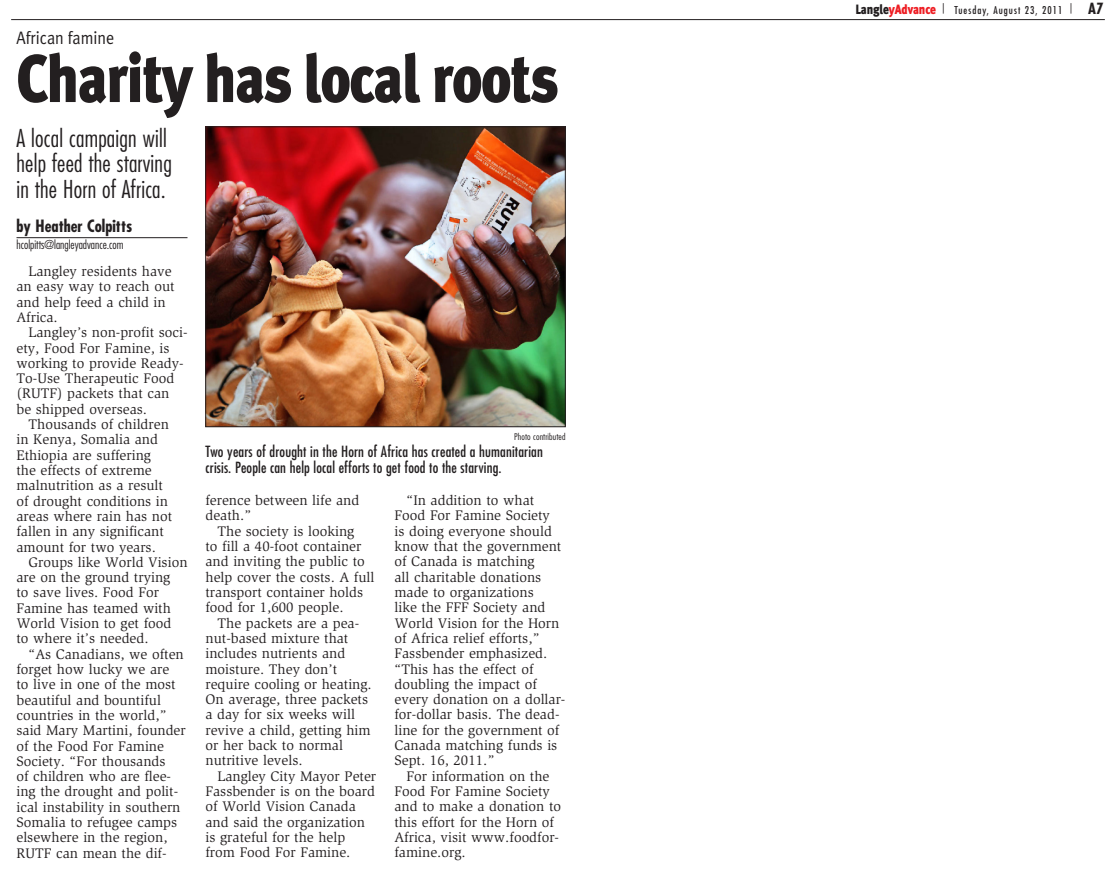
<style>
.page{position:relative;width:1115px;height:869px;background:#fff}
.page>*{position:absolute;margin:0;border:0;box-sizing:border-box;transform-origin:0 0}
.head42{font:900 67.5px "Meta Plus";letter-spacing:-.025em;color:#231f20;scale:.85 1}
.Intro{font:300 condensed 24px/25.5px "Futura";letter-spacing:.01em;color:#231f20}
.Kick{font:18px "Meta Plus Normal";color:#231f20;scale:.9 1}
.byline{font:700 condensed 16.5px "Futura";color:#231f20}
.cutlines{font:condensed 15px/16.5px "Futura";letter-spacing:.01em;color:#231f20}
.bodyrag{font:14.25px/15.3px "Slimbach";color:#231f20}
.bymail{font:300 condensed 12px "Futura";color:#231f20}
.t1{font:condensed 10.5px "Futura";letter-spacing:.1em;color:#231f20}
.Cutby{font:300 condensed 9px "Futura";letter-spacing:.01em;color:#231f20;scale:1.1 1}
.s1{font-family:"Meta Plus";font-weight:900;font-stretch:normal;font-size:13.5px}
.s2{font-family:"Meta Plus";font-weight:900;font-stretch:normal;font-size:13.5px;color:#ee1d23}
.s3{font-weight:700;font-size:15px}
</style>
<div class="page">
<hr style="left:16px;top:237px;width:172px;height:1px;background:#231f20">
<img style="left:208px;top:129px;width:356px;height:296px">
<div style="left:206px;top:127px;width:360px;height:300px;border:1px solid #231f20"></div>
<hr style="left:11px;top:19px;width:1094px;height:1px;background:#231f20">
<p class="Kick" style="left:16px;top:27px;width:110px">African famine</p>
<p class="head42" style="left:16px;top:39px;width:639px">Charity has local roots</p>
<p class="Intro" style="left:16px;top:125px;width:157px">A local campaign will help feed the starving in the Horn of Africa.</p>
<p class="byline" style="left:16px;top:215px;width:117px">by Heather Colpitts</p>
<p class="bymail" style="left:16px;top:237px;width:109px">hcolpitts@langleyadvance.com</p>
<p class="bodyrag" style="left:16px;top:264px;width:160px;text-indent:12px">Langley residents have an easy way to reach out and help feed a child in<br>Africa.</p>
<p class="bodyrag" style="left:16px;top:325px;width:173px;text-indent:12px">Langley’s non-profit soci&shy;ety, Food For Famine, is working to provide Ready-<br>To-Use Therapeutic Food (RUTF) packets that can be shipped overseas.</p>
<p class="bodyrag" style="left:16px;top:417px;width:157px;text-indent:12px">Thousands of children in Kenya, Somalia and<br>Ethiopia are suffering the effects of extreme malnutrition as a result of drought conditions in areas where rain has not fallen in any significant amount for two years.</p>
<p class="bodyrag" style="left:16px;top:554px;width:173px;text-indent:12px">Groups like World Vision are on the ground trying<br>to save lives. Food For<br>Famine has teamed with<br>World Vision to get food<br>to where it’s needed.</p>
<p class="bodyrag" style="left:16px;top:646px;width:171px;text-indent:12px">“As Canadians, we often forget how lucky we are<br>to live in one of the most beautiful and bountiful countries in the world,” said Mary Martini, founder of the Food For Famine<br>Society. “For thousands<br>of children who are flee&shy;ing the drought and polit&shy;ical instability in southern<br>Somalia to refugee camps elsewhere in the region,<br>RUTF can mean the dif-</p>
<p class="Cutby" style="left:514px;top:431px;width:48px">Photo contributed</p>
<p class="cutlines" style="left:206px;top:443px;width:339px">Two years of drought in the Horn of Africa has created a humanitarian crisis. People can help local efforts to get food to the starving.</p>
<p class="bodyrag" style="left:206px;top:493px;width:155px">ference between life and death.”</p>
<p class="bodyrag" style="left:206px;top:523px;width:170px;text-indent:12px">The society is looking<br>to fill a 40-foot container and inviting the public to help cover the costs. A full transport container holds food for 1,600 people.</p>
<p class="bodyrag" style="left:206px;top:615px;width:168px;text-indent:12px">The packets are a pea&shy;nut-based mixture that includes nutrients and moisture. They don’t require cooling or heating.<br>On average, three packets a day for six weeks will revive a child, getting him or her back to normal nutritive levels.</p>
<p class="bodyrag" style="left:206px;top:768px;width:172px;text-indent:12px">Langley City Mayor Peter<br>Fassbender is on the board of World Vision Canada and said the organization is grateful for the help from Food For Famine.</p>
<p class="bodyrag" style="left:394px;top:493px;width:172px;text-indent:12px">“In addition to what<br>Food For Famine Society<br>is doing everyone should know that the government of Canada is matching<br>all charitable donations made to organizations<br>like the FFF Society and<br>World Vision for the Horn of Africa relief efforts,”<br>Fassbender emphasized. “This has the effect of doubling the impact of every donation on a dollar&shy;for-dollar basis. The dead&shy;line for the government of<br>Canada matching funds is<br>Sept. 16, 2011.”</p>
<p class="bodyrag" style="left:394px;top:768px;width:168px;text-indent:12px">For information on the<br>Food For Famine Society and to make a donation to this effort for the Horn of<br>Africa, visit www.foodfor&shy;famine.org.</p>
<p class="t1" style="left:855px;top:3px;width:249px"><span class="s1">Langle</span><span class="s2">yAdvance</span> | Tuesday, August 23, 2011 | <span class="s3">A7</span></p>
</div>
